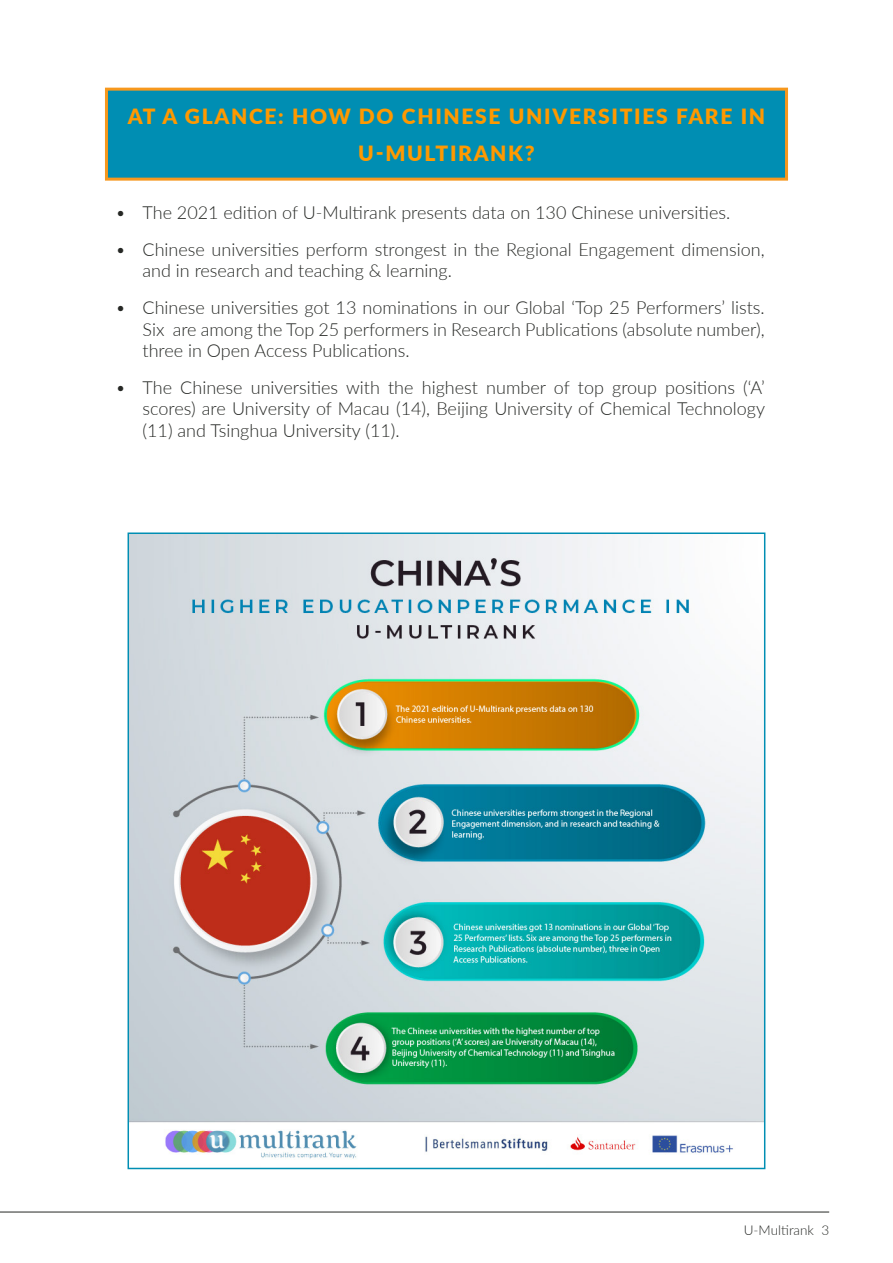
<style>
.page{position:relative;width:893px;height:1263px;background:#fff}
.page>*{position:absolute;margin:0;border:0;box-sizing:border-box;transform-origin:0 0}
.Subhead_-_Align_Cent{font:900 21px "Lato";letter-spacing:.08em;color:#f90}
.t1{font:300 18px/21.6px "Lato";color:#262825;text-align:justify}
.t2{font:300 13.5px "Lato";color:#262825}
</style>
<div class="page">
<hr style="left:0;top:1212px;width:829px;height:1px;background:#262825">
<img style="left:131px;top:535px;width:631px;height:624px">
<div style="left:106px;top:89px;width:680px;height:90px;background:#008eb3"></div>
<div style="left:105px;top:88px;width:683px;height:93px;border:3px solid #f7981d"></div>
<p class="Subhead_-_Align_Cent" style="left:128px;top:100px;width:639px">AT A GLANCE: HOW DO CHINESE UNIVERSITIES FARE IN</p>
<p class="Subhead_-_Align_Cent" style="left:358px;top:138px;width:178px">U-MULTIRANK?</p>
<p class="t1" style="left:116px;top:201px;width:616px">• The 2021 edition of U-Multirank presents data on 130 Chinese universities.</p>
<p class="t1" style="left:142px;top:238px;width:624px;text-indent:-27px">• Chinese universities perform strongest in the Regional Engagement dimension, and in research and teaching &amp; learning.</p>
<p class="t1" style="left:142px;top:296px;width:624px;text-indent:-27px">• Chinese universities got 13 nominations in our Global ‘Top 25 Performers’ lists.<br>Six are among the Top 25 performers in Research Publications (absolute number), three in Open Access Publications.</p>
<p class="t1" style="left:142px;top:376px;width:624px;text-indent:-27px">• The Chinese universities with the highest number of top group positions (‘A’ scores) are University of Macau (14), Beijing University of Chemical Technology (11) and Tsinghua University (11).</p>
<p class="t2" style="left:744px;top:1220px;width:87px">U-Multirank 3</p>
</div>
